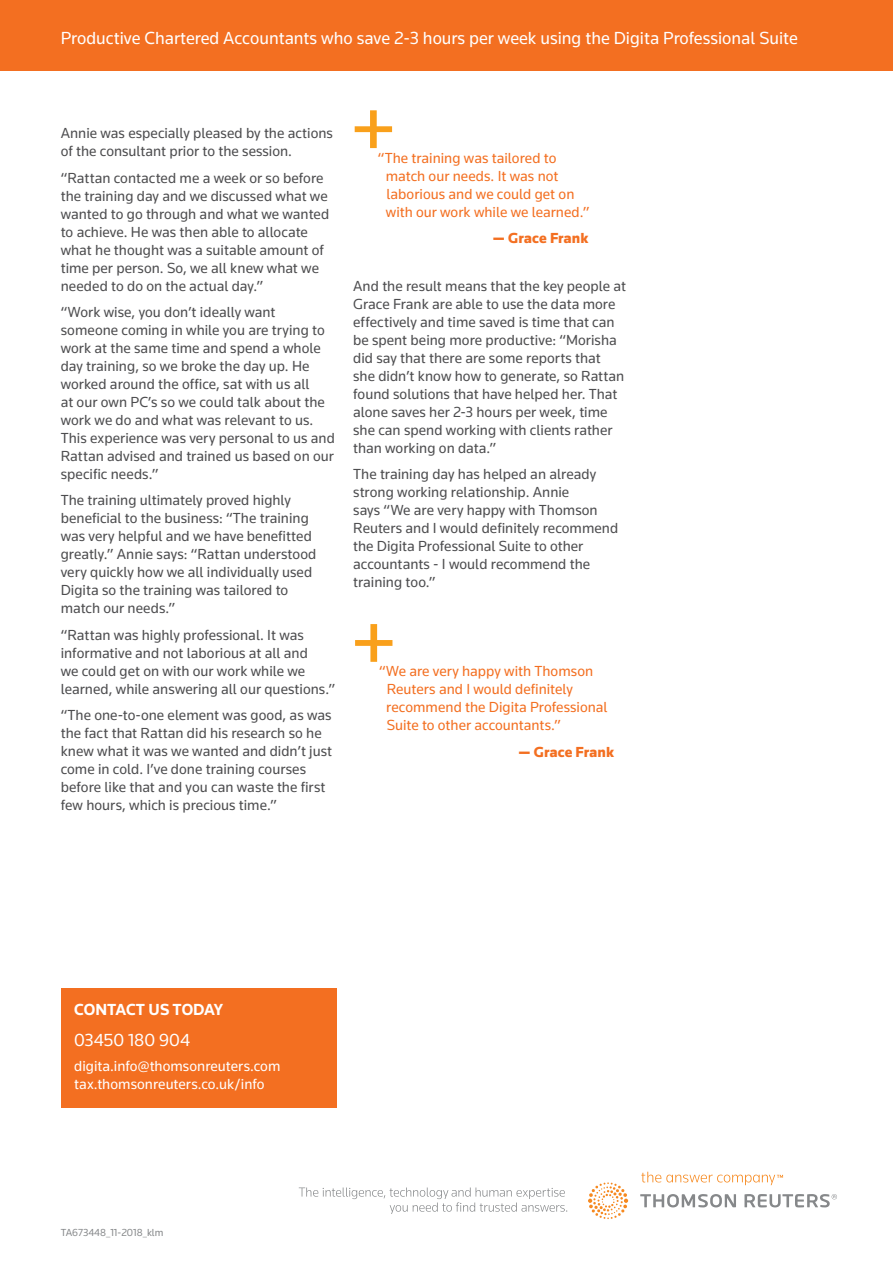
<style>
.page{position:relative;width:893px;height:1263px;background:#fff}
.page>*{position:absolute;margin:0;border:0;box-sizing:border-box;transform-origin:0 0}
.t1{font:18px "Knowledge 2017";color:#fff}
.t2{font:700 16.5px "Knowledge 2017";letter-spacing:-.005em;color:#fff}
.t3{font:15px/18px "Knowledge 2017";color:#4d4d4f}
.t4{font:15px/18px "Knowledge 2017";color:#f36f21}
.t5{font:15px/18px "Knowledge 2017";color:#fff}
.t6{font:900 15px "Knowledge 2017";letter-spacing:.005em;color:#f36f21}
.t7{font:10.5px "Knowledge 2017";color:#86888a}
</style>
<div class="page">
<div style="left:0;top:0;width:893px;height:71px;background:#f36f21"></div>
<svg style="left:299px;top:1172px;width:538px;height:47px"></svg>
<div style="left:61px;top:988px;width:275px;height:120px;background:#f36f21"></div>
<svg style="left:355px;top:110px;width:37px;height:38px"></svg>
<svg style="left:355px;top:624px;width:37px;height:38px"></svg>
<p class="t1" style="left:61px;top:27px;width:739px">Productive Chartered Accountants who save 2-3 hours per week using the Digita Professional Suite</p>
<p class="t3" style="left:61px;top:124px;width:274px">Annie was especially pleased by the actions of the consultant prior to the session.</p>
<p class="t3" style="left:61px;top:168px;width:270px">“Rattan contacted me a week or so before the training day and we discussed what we wanted to go through and what we wanted to achieve. He was then able to allocate what he thought was a suitable amount of time per person. So, we all knew what we needed to do on the actual day.”</p>
<p class="t3" style="left:61px;top:303px;width:276px">“Work wise, you don’t ideally want someone coming in while you are trying to work at the same time and spend a whole day training, so we broke the day up. He worked around the office, sat with us all<br>at our own PC’s so we could talk about the work we do and what was relevant to us.<br>This experience was very personal to us and Rattan advised and trained us based on our specific needs.”</p>
<p class="t3" style="left:61px;top:491px;width:257px">The training ultimately proved highly beneficial to the business: “The training was very helpful and we have benefitted greatly.” Annie says: “Rattan understood very quickly how we all individually used Digita so the training was tailored to match our needs.”</p>
<p class="t3" style="left:61px;top:625px;width:276px">“Rattan was highly professional. It was informative and not laborious at all and<br>we could get on with our work while we learned, while answering all our questions.”</p>
<p class="t3" style="left:61px;top:705px;width:273px">“The one-to-one element was good, as was the fact that Rattan did his research so he knew what it was we wanted and didn’t just come in cold. I’ve done training courses before like that and you can waste the first few hours, which is precious time.”</p>
<p class="t4" style="left:386px;top:148px;width:205px;text-indent:-8px">“The training was tailored to match our needs. It was not laborious and we could get on with our work while we learned.”</p>
<p class="t6" style="left:493px;top:229px;width:97px">— Grace Frank</p>
<p class="t3" style="left:353px;top:277px;width:274px">And the result means that the key people at Grace Frank are able to use the data more effectively and time saved is time that can be spent being more productive: “Morisha did say that there are some reports that she didn’t know how to generate, so Rattan found solutions that have helped her. That alone saves her 2-3 hours per week, time she can spend working with clients rather than working on data.”</p>
<p class="t3" style="left:353px;top:465px;width:267px">The training day has helped an already strong working relationship. Annie<br>says “We are very happy with Thomson Reuters and I would definitely recommend the Digita Professional Suite to other accountants - I would recommend the training too.”</p>
<p class="t4" style="left:386px;top:662px;width:223px;text-indent:-7px">“We are very happy with Thomson<br>Reuters and I would definitely recommend the Digita Professional<br>Suite to other accountants.”</p>
<p class="t6" style="left:518px;top:743px;width:97px">— Grace Frank</p>
<p class="t2" style="left:74px;top:999px;width:150px">CONTACT US TODAY</p>
<p class="t1" style="left:74px;top:1029px;width:117px">03450 180 904</p>
<p class="t5" style="left:74px;top:1057px;width:208px">digita.info@thomsonreuters.com tax.thomsonreuters.co.uk/info</p>
<p class="t7" style="left:61px;top:1226px;width:104px">TA673448_11-2018_klm</p>
</div>
